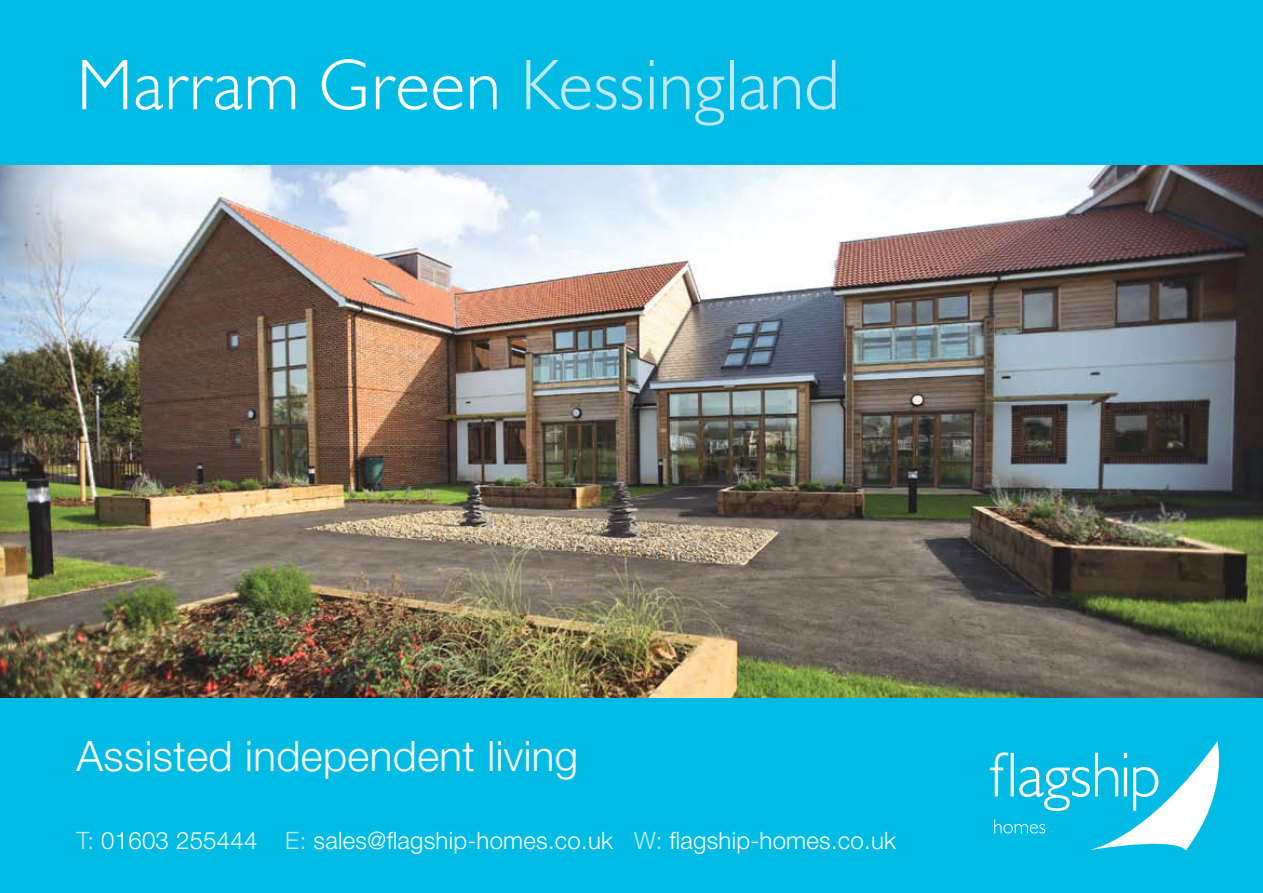
<style>
.page{position:relative;width:1263px;height:893px;background:#00bce4}
.page>*{position:absolute;margin:0;border:0;box-sizing:border-box;transform-origin:0 0}
.t1{font:300 72px "Humanist 521 BT";letter-spacing:.01em;color:#fff}
.t2{font:300 42px "Helvetica Neue";letter-spacing:.01em;color:#fff}
.t3{font:300 24px "Helvetica Neue";letter-spacing:.01em;color:#fff}
.s1{color:#c1e7f5}
</style>
<div class="page">
<img style="left:0;top:165px;width:1263px;height:532px">
<svg style="left:990px;top:741px;width:229px;height:109px"></svg>
<h1 class="t1" style="left:77px;top:40px;width:765px">Marram Green <span class="s1">Kessingland</span></h1>
<h2 class="t2" style="left:77px;top:730px;width:503px">Assisted independent living</h2>
<p class="t3" style="left:77px;top:826px;width:821px"><span class="s1">T:</span> 01603 255444 <span class="s1">E:</span> sales@flagship-homes.co.uk <span class="s1">W:</span> flagship-homes.co.uk</p>
</div>
